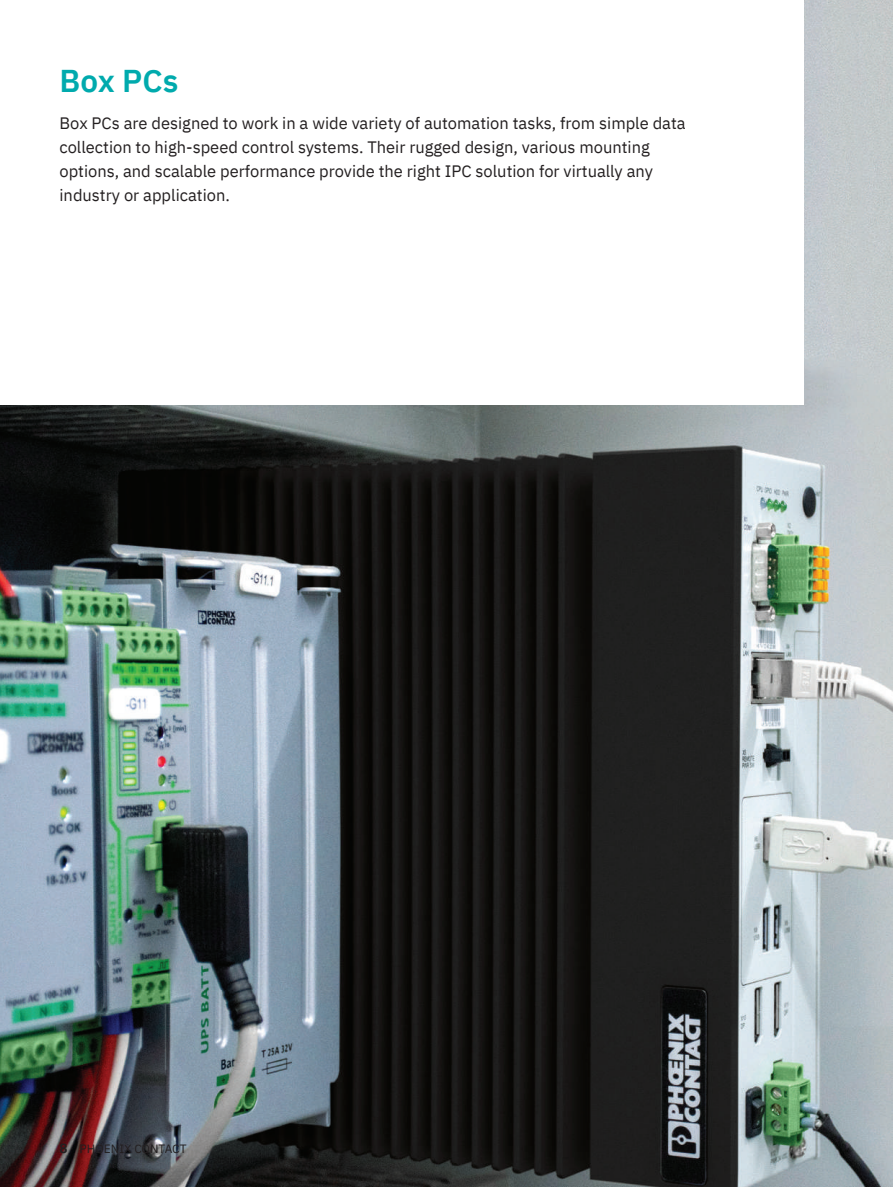
<style>
.page{position:relative;width:893px;height:1187px;background:#fff}
.page>*{position:absolute;margin:0;border:0;box-sizing:border-box;transform-origin:0 0}
.t1{font:600 31.5px "IBM Plex Sans";color:#00aaad}
.t2{font:16.5px/24px "IBM Plex Sans";color:#231f20}
.t3{font:12px "IBM Plex Sans";color:#231f20}
.s1{font-weight:700;font-size:13.5px}
</style>
<div class="page">
<img style="left:0;top:0;width:893px;height:1186px">
<div style="left:0;top:0;width:804px;height:404px;background:#fff"></div>
<h1 class="t1" style="left:60px;top:56px;width:120px">Box PCs</h1>
<p class="t2" style="left:60px;top:110px;width:628px">Box PCs are designed to work in a wide variety of automation tasks, from simple data collection to high-speed control systems. Their rugged design, various mounting options, and scalable performance provide the right IPC solution for virtually any industry or application.</p>
<p class="t3" style="left:60px;top:1139px;width:129px"><span class="s1">8</span> PHOENIX CONTACT</p>
</div>
